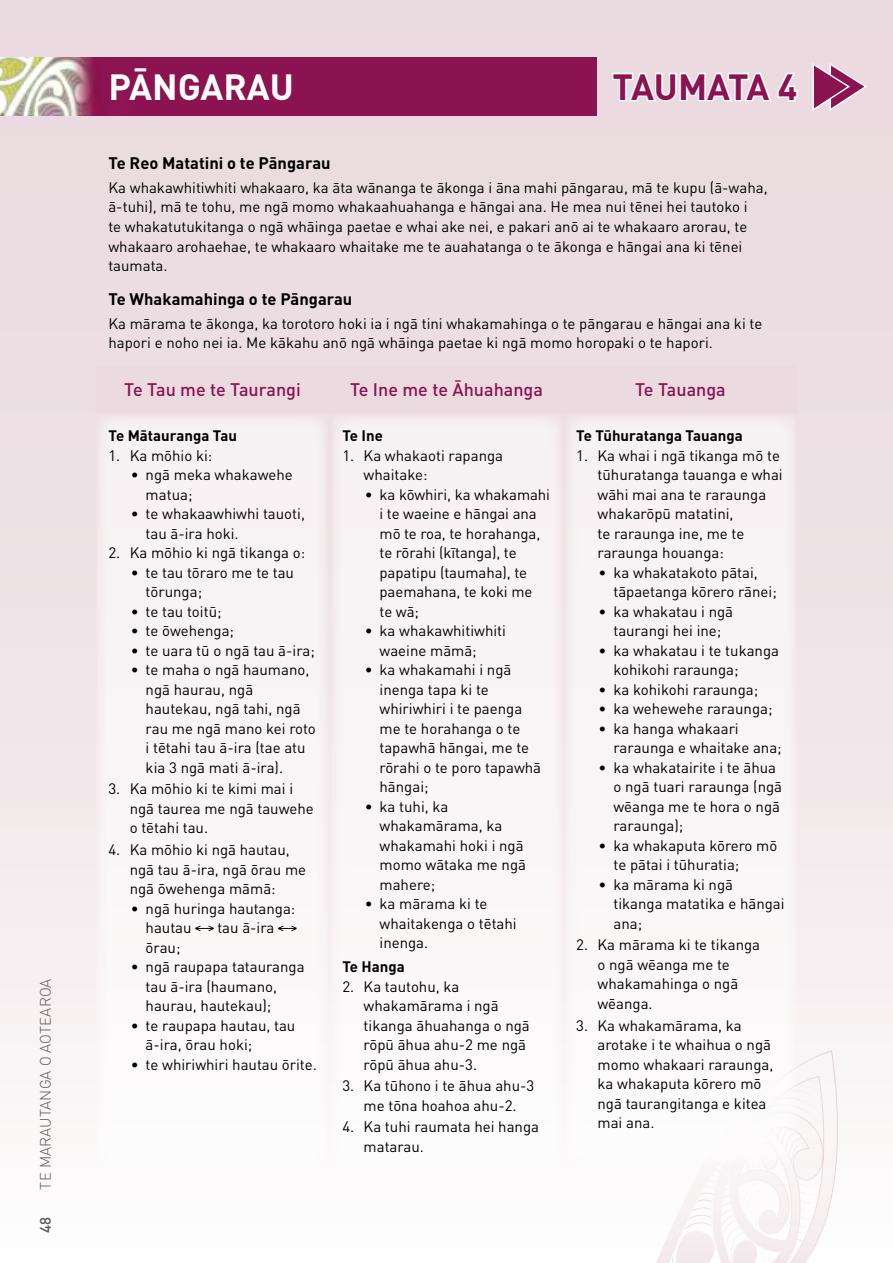
<style>
.page{position:relative;width:893px;height:1263px;background:#fff}
.page>*{position:absolute;margin:0;border:0;box-sizing:border-box;transform-origin:0 0}
.t1{font:700 36px "DIN Pro";color:#fff}
.t2{font:700 36px "DIN Pro";letter-spacing:-.03em;color:#8c1351}
.t3{font:500 18px "DIN Pro";color:#8c1351}
.t4{font:700 16.5px "DIN Pro";color:#000}
.t5{font:15px/19.5px "DIN Pro";color:#000}
.t6{font:700 15px "DIN Pro";color:#000}
.t7{font:300 15px "DIN Pro";letter-spacing:.01em;color:#58585a}
.t8{font:500 15px "DIN Pro";color:#58585a}
</style>
<div class="page">
<div style="left:0;top:0;width:893px;height:1263px;background:linear-gradient(to bottom,#e7d4da,#fcf9f9)"></div>
<svg style="left:632px;top:1051px;width:208px;height:212px"></svg>
<div style="left:96px;top:414px;width:232px;height:755px;background:#f9f5f6"></div>
<div style="left:331px;top:414px;width:232px;height:755px;background:#f9f5f6"></div>
<div style="left:564px;top:414px;width:233px;height:753px;background:#f9f5f6"></div>
<img style="left:0;top:57px;width:596px;height:59px">
<svg style="left:611px;top:71px;width:188px;height:33px"></svg>
<svg style="left:811px;top:62px;width:57px;height:50px;background:#c58ba7"></svg>
<div style="left:96px;top:365px;width:701px;height:48px;background:#ebdbe0"></div>
<svg style="left:195px;top:926px;width:19px;height:5px"></svg>
<svg style="left:278px;top:926px;width:19px;height:5px"></svg>
<p class="t7" style="left:35px;top:1190px;width:213px;rotate:-90deg">TE MARAUTANGA O AOTEAROA</p>
<p class="t8" style="left:35px;top:1233px;width:17px;rotate:-90deg">48</p>
<h1 class="t1" style="left:108px;top:62px;width:187px">PĀNGARAU</h1>
<h1 class="t2" style="left:613px;top:62px;width:186px">TAUMATA 4</h1>
<p class="t4" style="left:108px;top:152px;width:224px">Te Reo Matatini o te Pāngarau</p>
<p class="t5" style="left:108px;top:177px;width:661px">Ka whakawhitiwhiti whakaaro, ka āta wānanga te ākonga i āna mahi pāngarau, mā te kupu (ā-waha, ā-tuhi), mā te tohu, me ngā momo whakaahuahanga e hāngai ana. He mea nui tēnei hei tautoko i<br>te whakatutukitanga o ngā whāinga paetae e whai ake nei, e pakari anō ai te whakaaro arorau, te whakaaro arohaehae, te whakaaro whaitake me te auahatanga o te ākonga e hāngai ana ki tēnei taumata.</p>
<p class="t4" style="left:108px;top:288px;width:245px">Te Whakamahinga o te Pāngarau</p>
<p class="t5" style="left:108px;top:313px;width:655px">Ka mārama te ākonga, ka torotoro hoki ia i ngā tini whakamahinga o te pāngarau e hāngai ana ki te hapori e noho nei ia. Me kākahu anō ngā whāinga paetae ki ngā momo horopaki o te hapori.</p>
<p class="t3" style="left:124px;top:377px;width:178px">Te Tau me te Taurangi</p>
<p class="t3" style="left:350px;top:377px;width:194px">Te Ine me te Āhuahanga</p>
<p class="t3" style="left:635px;top:377px;width:92px">Te Tauanga</p>
<p class="t6" style="left:108px;top:426px;width:130px">Te Mātauranga Tau</p>
<p class="t5" style="left:108px;top:445px;width:105px">1. Ka mōhio ki:</p>
<p class="t5" style="left:146px;top:464px;width:149px;text-indent:-15px">• ngā meka whakawehe matua;</p>
<p class="t5" style="left:146px;top:503px;width:161px;text-indent:-15px">• te whakaawhiwhi tauoti, tau ā-ira hoki.</p>
<p class="t5" style="left:108px;top:542px;width:198px">2. Ka mōhio ki ngā tikanga o:</p>
<p class="t5" style="left:146px;top:562px;width:150px;text-indent:-15px">• te tau tōraro me te tau tōrunga;</p>
<p class="t5" style="left:131px;top:601px;width:92px">• te tau toitū;</p>
<p class="t5" style="left:131px;top:620px;width:105px">• te ōwehenga;</p>
<p class="t5" style="left:131px;top:640px;width:186px">• te uara tū o ngā tau ā-ira;</p>
<p class="t5" style="left:146px;top:659px;width:172px;text-indent:-15px">• te maha o ngā haumano, ngā haurau, ngā hautekau, ngā tahi, ngā rau me ngā mano kei roto i tētahi tau ā-ira (tae atu kia 3 ngā mati ā-ira).</p>
<p class="t5" style="left:130px;top:779px;width:186px;text-indent:-21px">3. Ka mōhio ki te kimi mai i ngā taurea me ngā tauwehe o tētahi tau.</p>
<p class="t5" style="left:130px;top:839px;width:178px;text-indent:-21px">4. Ka mōhio ki ngā hautau, ngā tau ā-ira, ngā ōrau me ngā ōwehenga māmā:</p>
<p class="t5" style="left:146px;top:898px;width:151px;text-indent:-15px">• ngā huringa hautanga: hautau</p>
<p class="t6" style="left:576px;top:426px;width:168px">Te Tūhuratanga Tauanga</p>
<p class="t5" style="left:597px;top:445px;width:187px;text-indent:-21px">1. Ka whai i ngā tikanga mō te tūhuratanga tauanga e whai wāhi mai ana te raraunga whakarōpū matatini,<br>te raraunga ine, me te raraunga houanga:</p>
<p class="t5" style="left:613px;top:562px;width:165px;text-indent:-15px">• ka whakatakoto pātai, tāpaetanga kōrero rānei;</p>
<p class="t5" style="left:599px;top:601px;width:136px;text-align:center">• ka whakatau i ngā taurangi hei ine;</p>
<p class="t5" style="left:613px;top:640px;width:167px;text-indent:-15px">• ka whakatau i te tukanga kohikohi raraunga;</p>
<p class="t5" style="left:599px;top:679px;width:161px">• ka kohikohi raraunga;</p>
<p class="t5" style="left:599px;top:698px;width:175px">• ka wehewehe raraunga;</p>
<p class="t5" style="left:613px;top:718px;width:170px;text-indent:-15px">• ka hanga whakaari raraunga e whaitake ana;</p>
<p class="t5" style="left:613px;top:757px;width:170px;text-indent:-15px">• ka whakatairite i te āhua o ngā tuari raraunga (ngā wēanga me te hora o ngā raraunga);</p>
<p class="t5" style="left:613px;top:835px;width:165px;text-indent:-15px">• ka whakaputa kōrero mō te pātai i tūhuratia;</p>
<p class="t5" style="left:613px;top:874px;width:173px;text-indent:-15px">• ka mārama ki ngā tikanga matatika e hāngai ana;</p>
<p class="t5" style="left:597px;top:935px;width:164px;text-indent:-21px">2. Ka mārama ki te tikanga o ngā wēanga me te whakamahinga o ngā wēanga.</p>
<p class="t5" style="left:597px;top:1015px;width:177px;text-indent:-21px">3. Ka whakamārama, ka arotake i te whaihua o ngā momo whakaari raraunga, ka whakaputa kōrero mō ngā taurangitanga e kitea mai ana.</p>
<p class="t6" style="left:342px;top:426px;width:42px">Te Ine</p>
<p class="t5" style="left:364px;top:445px;width:141px;text-indent:-21px">1. Ka whakaoti rapanga whaitake:</p>
<p class="t5" style="left:380px;top:484px;width:172px;text-indent:-15px">• ka kōwhiri, ka whakamahi i te waeine e hāngai ana mō te roa, te horahanga, te rōrahi (kītanga), te papatipu (taumaha), te paemahana, te koki me<br>te wā;</p>
<p class="t5" style="left:380px;top:620px;width:128px;text-indent:-15px">• ka whakawhitiwhiti waeine māmā;</p>
<p class="t5" style="left:380px;top:659px;width:163px;text-indent:-15px">• ka whakamahi i ngā inenga tapa ki te whiriwhiri i te paenga me te horahanga o te tapawhā hāngai, me te rōrahi o te poro tapawhā hāngai;</p>
<p class="t5" style="left:380px;top:796px;width:148px;text-indent:-15px">• ka tuhi, ka whakamārama, ka whakamahi hoki i ngā momo wātaka me ngā mahere;</p>
<p class="t5" style="left:380px;top:893px;width:139px;text-indent:-15px">• ka mārama ki te whaitakenga o tētahi inenga.</p>
<p class="t6" style="left:342px;top:956px;width:64px">Te Hanga</p>
<p class="t5" style="left:364px;top:976px;width:168px;text-indent:-21px">2. Ka tautohu, ka whakamārama i ngā tikanga āhuahanga o ngā rōpū āhua ahu-2 me ngā rōpū āhua ahu-3.</p>
<p class="t5" style="left:342px;top:1075px;width:193px;text-align:center">3. Ka tūhono i te āhua ahu-3 me tōna hoahoa ahu-2.</p>
<p class="t5" style="left:364px;top:1116px;width:177px;text-indent:-21px">4. Ka tuhi raumata hei hanga matarau.</p>
<p class="t5" style="left:217px;top:917px;width:59px">tau ā-ira</p>
<p class="t5" style="left:146px;top:937px;width:36px">ōrau;</p>
<p class="t5" style="left:146px;top:956px;width:160px;text-indent:-15px">• ngā raupapa tatauranga tau ā-ira (haumano, haurau, hautekau);</p>
<p class="t5" style="left:146px;top:1015px;width:151px;text-indent:-15px">• te raupapa hautau, tau ā-ira, ōrau hoki;</p>
<p class="t5" style="left:131px;top:1054px;width:188px">• te whiriwhiri hautau ōrite.</p>
</div>
